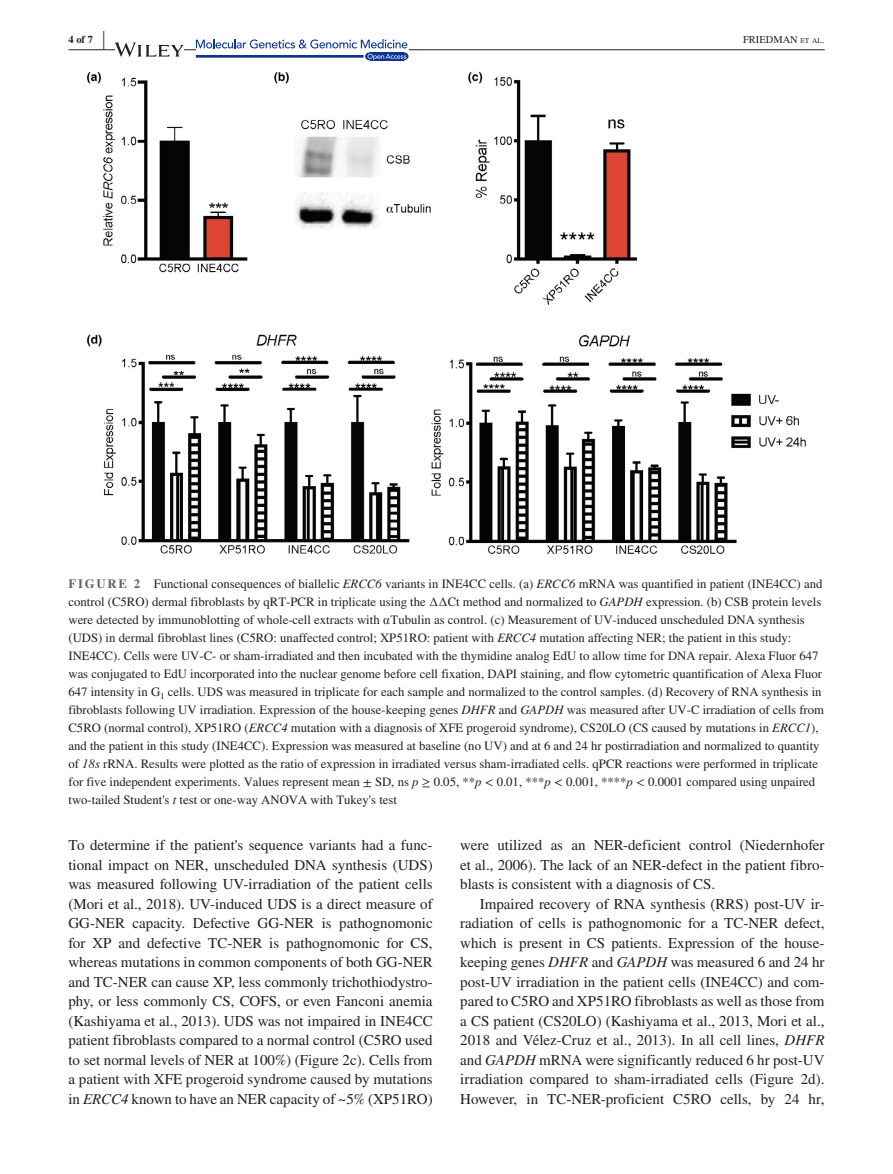
<style>
.page{position:relative;width:893px;height:1174px;background:#fff}
.page>*{position:absolute;margin:0;border:0;box-sizing:border-box;transform-origin:0 0}
.t1{font:700 25.95px "STIX";color:#231f20;scale:.36 1}
.t2{font:15px/19.5px "STIX";color:#231f20;text-align:justify}
.t3{font:12.75px/18px "STIX";color:#231f20}
.t4{font:10.5px "STIX";color:#231f20}
.t5{font:700 10.5px "STIX";color:#231f20}
.s1{font-size:7.35px}
.s2{font-weight:700;color:#636366}
.s3{font-style:italic}
.s4{font-family:"Arial Unicode MS"}
</style>
<div class="page">
<hr style="left:68px;top:49px;width:756px;height:1px;background:#231f20">
<svg style="left:115px;top:43px;width:69px;height:14px"></svg>
<svg style="left:196px;top:39px;width:211px;height:21px"></svg>
<img style="left:86px;top:72px;width:720px;height:482px">
<p class="t5" style="left:68px;top:33px;width:26px">4 of 7</p>
<h1 class="t1" style="left:103px;top:24px;width:7px">|</h1>
<p class="t4" style="left:743px;top:32px;width:83px">FRIEDMAN <span class="s1">et al</span>.</p>
<p class="t3" style="left:68px;top:575px;width:757px"><span class="s2">FIGURE 2</span> Functional consequences of biallelic <span class="s3">ERCC6</span> variants in INE4CC cells. (a) <span class="s3">ERCC6</span> mRNA was quantified in patient (INE4CC) and control (C5RO) dermal fibroblasts by qRT-PCR in triplicate using the ∆∆Ct method and normalized to <span class="s3">GAPDH</span> expression. (b) CSB protein levels were detected by immunoblotting of whole-cell extracts with <span class="s4">⍺</span>Tubulin as control. (c) Measurement of UV-induced unscheduled DNA synthesis (UDS) in dermal fibroblast lines (C5RO: unaffected control; XP51RO: patient with <span class="s3">ERCC4</span> mutation affecting NER; the patient in this study:<br>INE4CC). Cells were UV-C- or sham-irradiated and then incubated with the thymidine analog EdU to allow time for DNA repair. Alexa Fluor 647 was conjugated to EdU incorporated into the nuclear genome before cell fixation, DAPI staining, and flow cytometric quantification of Alexa Fluor 647 intensity in G<sub>1</sub> cells. UDS was measured in triplicate for each sample and normalized to the control samples. (d) Recovery of RNA synthesis in fibroblasts following UV irradiation. Expression of the house-keeping genes <span class="s3">DHFR</span> and <span class="s3">GAPDH</span> was measured after UV-C irradiation of cells from C5RO (normal control), XP51RO (<span class="s3">ERCC4</span> mutation with a diagnosis of XFE progeroid syndrome), CS20LO (CS caused by mutations in <span class="s3">ERCC1</span>), and the patient in this study (INE4CC). Expression was measured at baseline (no UV) and at 6 and 24 hr postirradiation and normalized to quantity of <span class="s3">18s</span> rRNA. Results were plotted as the ratio of expression in irradiated versus sham-irradiated cells. qPCR reactions were performed in triplicate for five independent experiments. Values represent mean ± SD, ns <span class="s3">p</span> ≥ 0.05, **<span class="s3">p</span> &lt; 0.01, ***<span class="s3">p</span> &lt; 0.001, ****<span class="s3">p</span> &lt; 0.0001 compared using unpaired two-tailed Student's <span class="s3">t</span> test or one-way ANOVA with Tukey's test</p>
<p class="t2" style="left:68px;top:836px;width:366px">To determine if the patient's sequence variants had a func&shy;tional impact on NER, unscheduled DNA synthesis (UDS) was measured following UV-irradiation of the patient cells (Mori et al., 2018). UV-induced UDS is a direct measure of GG-NER capacity. Defective GG-NER is pathognomonic for XP and defective TC-NER is pathognomonic for CS, whereas mutations in common components of both GG-NER and TC-NER can cause XP, less commonly trichothiodystro&shy;phy, or less commonly CS, COFS, or even Fanconi anemia (Kashiyama et al., 2013). UDS was not impaired in INE4CC patient fibroblasts compared to a normal control (C5RO used to set normal levels of NER at 100%) (Figure 2c). Cells from a patient with XFE progeroid syndrome caused by mutations in <span class="s3">ERCC4</span> known to have an NER capacity of ~5% (XP51RO)</p>
<p class="t2" style="left:460px;top:836px;width:366px">were utilized as an NER-deficient control (Niedernhofer et al., 2006). The lack of an NER-defect in the patient fibro&shy;blasts is consistent with a diagnosis of CS.</p>
<p class="t2" style="left:460px;top:895px;width:366px;text-indent:20px">Impaired recovery of RNA synthesis (RRS) post-UV ir&shy;radiation of cells is pathognomonic for a TC-NER defect, which is present in CS patients. Expression of the house&shy;keeping genes <span class="s3">DHFR</span> and <span class="s3">GAPDH</span> was measured 6 and 24 hr post-UV irradiation in the patient cells (INE4CC) and com&shy;pared to C5RO and XP51RO fibroblasts as well as those from a CS patient (CS20LO) (Kashiyama et al., 2013, Mori et al., 2018 and Vélez-Cruz et al., 2013). In all cell lines, <span class="s3">DHFR </span>and <span class="s3">GAPDH</span> mRNA were significantly reduced 6 hr post-UV irradiation compared to sham-irradiated cells (Figure 2d).<br>However, in TC-NER-proficient C5RO cells, by 24 hr,</p>
</div>
